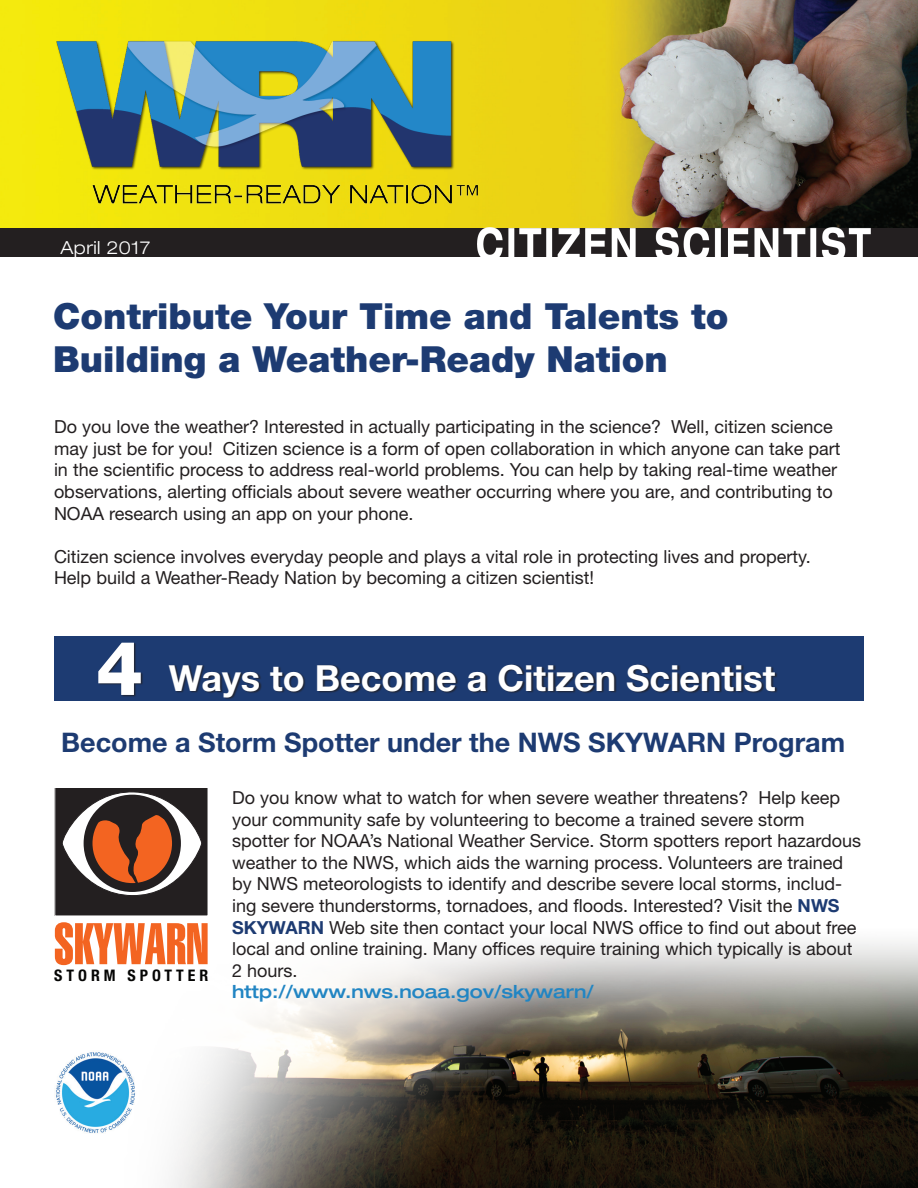
<style>
.page{position:relative;width:918px;height:1188px;background:#fff}
.page>*{position:absolute;margin:0;border:0;box-sizing:border-box;transform-origin:0 0}
.t1{font:57px "Swiss 911 BT Extra Compressed";color:#f36421;scale:.95 1}
.t2{font:900 36px/43.2px "Helvetica Neue LT Std";color:#1d3b72}
.t3{font:700 36px "Helvetica Neue LT Std";color:#fff}
.t4{font:700 27px "Helvetica Neue LT Std";color:#1d3b72}
.t5{font:18px/21.6px "Helvetica Neue LT Std";color:#231f20}
.t6{font:500 expanded 18px "Helvetica Neue LT Std";color:#2185c3}
.t7{font:300 expanded 18px "Helvetica Neue LT Std";letter-spacing:.025em;color:#fff}
.t8{font:700 condensed 15.9px "Helvetica Neue LT Std";letter-spacing:.25em;color:#050504}
.s1{font-weight:800;font-size:75px}
.s2{font-weight:700;color:#1d3b72}
</style>
<div class="page">
<img style="left:54px;top:700px;width:864px;height:488px">
<img style="left:0;top:0;width:918px;height:229px">
<div style="left:0;top:229px;width:918px;height:28px;background:#231f20"></div>
<img style="left:477px;top:228px;width:394px;height:29px">
<img style="left:54px;top:40px;width:423px;height:164px">
<div style="left:54px;top:636px;width:810px;height:64px;background:#1d3b72"></div>
<div style="left:169px;top:664px;width:609px;height:36px;background:#231f20;opacity:.75"></div>
<div style="left:99px;top:643px;width:45px;height:54px;background:#231f20;opacity:.75"></div>
<svg style="left:54px;top:789px;width:154px;height:127px;background:#705246"></svg>
<div style="left:84px;top:795px;width:97px;height:97px;border:9px solid #231f20;border-radius:50%"></div>
<img style="left:54px;top:1051px;width:83px;height:84px">
<p class="t7" style="left:60px;top:237px;width:92px">April 2017</p>
<h2 class="t2" style="left:53px;top:294px;width:677px">Contribute Your Time and Talents to<br>Building a Weather-Ready Nation</h2>
<p class="t5" style="left:54px;top:416px;width:788px">Do you love the weather? Interested in actually participating in the science? Well, citizen science may just be for you! Citizen science is a form of open collaboration in which anyone can take part in the scientific process to address real-world problems. You can help by taking real-time weather observations, alerting officials about severe weather occurring where you are, and contributing to NOAA research using an app on your phone.</p>
<p class="t5" style="left:54px;top:545px;width:758px">Citizen science involves everyday people and plays a vital role in protecting lives and property.<br>Help build a Weather-Ready Nation by becoming a citizen scientist!</p>
<h2 class="t3" style="left:96px;top:656px;width:681px"><span class="s1">4</span> Ways to Become a Citizen Scientist</h2>
<h3 class="t4" style="left:61px;top:725px;width:786px">Become a Storm Spotter under the NWS SKYWARN Program</h3>
<p class="t5" style="left:232px;top:787px;width:631px">Do you know what to watch for when severe weather threatens? Help keep your community safe by volunteering to become a trained severe storm spotter for NOAA’s National Weather Service. Storm spotters report hazardous weather to the NWS, which aids the warning process. Volunteers are trained by NWS meteorologists to identify and describe severe local storms, includ&shy;ing severe thunderstorms, tornadoes, and floods. Interested? Visit the <span class="s2">NWS SKYWARN</span> Web site then contact your local NWS office to find out about free local and online training. Many offices require training which typically is about 2 hours.</p>
<p class="t6" style="left:232px;top:981px;width:363px">http://www.nws.noaa.gov/skywarn/</p>
<h1 class="t1" style="left:54px;top:912px;width:165px">SKYWARN</h1>
<p class="t8" style="left:54px;top:966px;width:156px">STORM SPOTTER</p>
</div>
